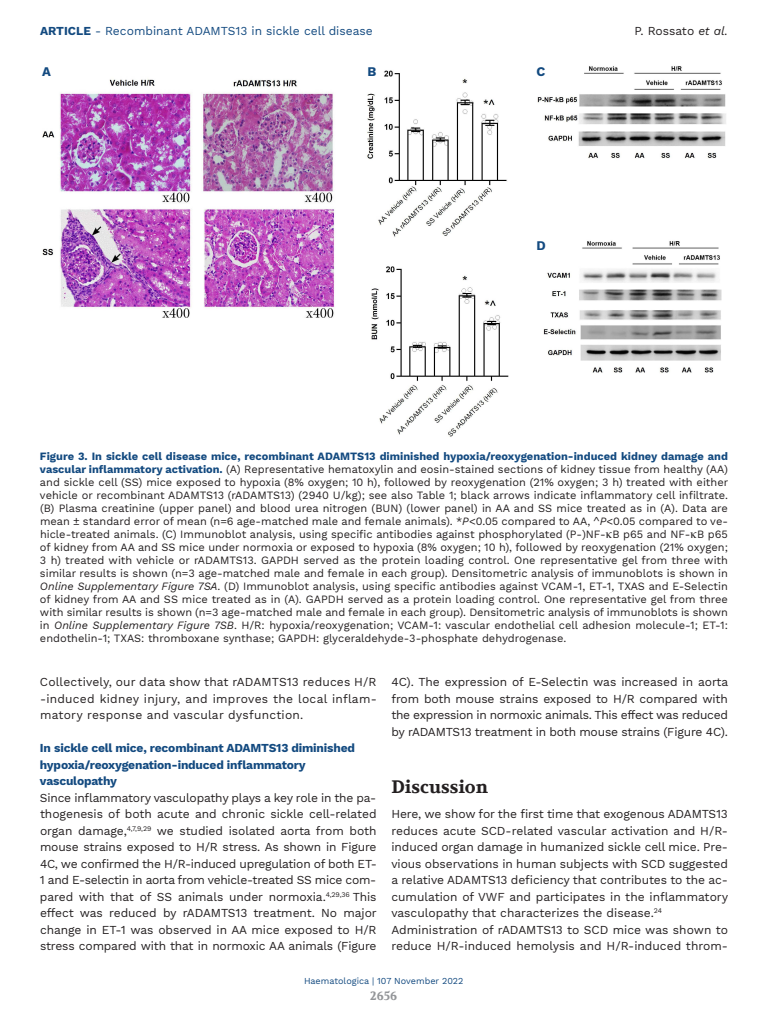
<style>
.page{position:relative;width:768px;height:1024px;background:#fff}
.page>*{position:absolute;margin:0;border:0;box-sizing:border-box;transform-origin:0 0}
.t1{font:700 18px "Volkhov";color:#231f20}
.t2{font:700 13px "Work Sans";color:#134a80}
.t3{font:12px/16.5px "Work Sans";letter-spacing:-.005em;color:#231f20;text-align:justify}
.t4{font:700 12px/16.5px "Work Sans";letter-spacing:-.015em;color:#134a80}
.t5{font:12px "Work Sans";color:#134a80}
.t6{font:700 12px "Volkhov";color:#939598}
.t7{font:11px/13px "Work Sans";color:#231f20;text-align:justify}
.t8{font:9px "Work Sans";color:#134a80}
.s1{font-weight:700}
.s2{font-style:italic}
.s3{font-weight:700;color:#134a80}
</style>
<div class="page">
<img style="left:42px;top:66px;width:684px;height:371px">
<p class="t5" style="left:40px;top:24px;width:334px"><span class="s1">ARTICLE</span> - Recombinant ADAMTS13 in sickle cell disease</p>
<p class="t3" style="left:635px;top:23px;width:95px">P. Rossato <span class="s2">et al.</span></p>
<p class="t2" style="left:42px;top:64px;width:10px">A</p>
<p class="t2" style="left:368px;top:64px;width:10px">B</p>
<p class="t2" style="left:536px;top:64px;width:10px">C</p>
<p class="t2" style="left:536px;top:238px;width:11px">D</p>
<p class="t7" style="left:40px;top:449px;width:690px"><span class="s3">Figure 3. In sickle cell disease mice, recombinant ADAMTS13 diminished hypoxia/reoxygenation-induced kidney damage and vascular inflammatory activation.</span> (A) Representative hematoxylin and eosin-stained sections of kidney tissue from healthy (AA) and sickle cell (SS) mice exposed to hypoxia (8% oxygen; 10 h), followed by reoxygenation (21% oxygen; 3 h) treated with either vehicle or recombinant ADAMTS13 (rADAMTS13) (2940 U/kg); see also Table 1; black arrows indicate inflammatory cell infiltrate. (B) Plasma creatinine (upper panel) and blood urea nitrogen (BUN) (lower panel) in AA and SS mice treated as in (A). Data are mean ± standard error of mean (n=6 age-matched male and female animals). *<span class="s2">P</span>&lt;0.05 compared to AA, ^<span class="s2">P</span>&lt;0.05 compared to ve&shy;hicle-treated animals. (C) Immunoblot analysis, using specific antibodies against phosphorylated (P-)NF- B p65 and NF- B p65 of kidney from AA and SS mice under normoxia or exposed to hypoxia (8% oxygen; 10 h), followed by reoxygenation (21% oxygen; 3 h) treated with vehicle or rADAMTS13. GAPDH served as the protein loading control. One representative gel from three with similar results is shown (n=3 age-matched male and female in each group). Densitometric analysis of immunoblots is shown in <span class="s2">Online Supplementary Figure 7SA</span>. (D) Immunoblot analysis, using specific antibodies against VCAM-1, ET-1, TXAS and E-Selectin of kidney from AA and SS mice treated as in (A). GAPDH served as a protein loading control. One representative gel from three with similar results is shown (n=3 age-matched male and female in each group). Densitometric analysis of immunoblots is shown in <span class="s2">Online Supplementary Figure 7SB</span>. H/R: hypoxia/reoxygenation; VCAM-1: vascular endothelial cell adhesion molecule-1; ET-1: endothelin-1; TXAS: thromboxane synthase; GAPDH: glyceraldehyde-3-phosphate dehydrogenase.</p>
<p class="t3" style="left:40px;top:674px;width:338px">Collectively, our data show that rADAMTS13 reduces H/R -induced kidney injury, and improves the local inflam&shy;matory response and vascular dysfunction.</p>
<p class="t4" style="left:40px;top:740px;width:317px">In sickle cell mice, recombinant ADAMTS13 diminished hypoxia/reoxygenation-induced inflammatory vasculopathy</p>
<p class="t3" style="left:40px;top:789px;width:339px">Since inflammatory vasculopathy plays a key role in the pa&shy;thogenesis of both acute and chronic sickle cell-related organ damage,<sup>4,7,9,29</sup> we studied isolated aorta from both mouse strains exposed to H/R stress. As shown in Figure 4C, we confirmed the H/R-induced upregulation of both ET-1 and E-selectin in aorta from vehicle-treated SS mice com&shy;pared with that of SS animals under normoxia.<sup>4,29,36</sup> This effect was reduced by rADAMTS13 treatment. No major change in ET-1 was observed in AA mice exposed to H/R stress compared with that in normoxic AA animals (Figure</p>
<p class="t3" style="left:391px;top:674px;width:338px">4C). The expression of E-Selectin was increased in aorta from both mouse strains exposed to H/R compared with the expression in normoxic animals. This effect was reduced by rADAMTS13 treatment in both mouse strains (Figure 4C).</p>
<h1 class="t1" style="left:391px;top:775px;width:98px">Discussion</h1>
<p class="t3" style="left:391px;top:806px;width:338px;text-align:left">Here, we show for the first time that exogenous ADAMTS13 reduces acute SCD-related vascular activation and H/R&shy;induced organ damage in humanized sickle cell mice. Pre&shy;vious observations in human subjects with SCD suggested a relative ADAMTS13 deficiency that contributes to the ac&shy;cumulation of VWF and participates in the inflammatory vasculopathy that characterizes the disease.<sup>24<br></sup>Administration of rADAMTS13 to SCD mice was shown to reduce H/R-induced hemolysis and H/R-induced throm-</p>
<p class="t8" style="left:304px;top:976px;width:161px">Haematologica | 107 November 2022</p>
<p class="t6" style="left:370px;top:988px;width:28px">2656</p>
</div>
